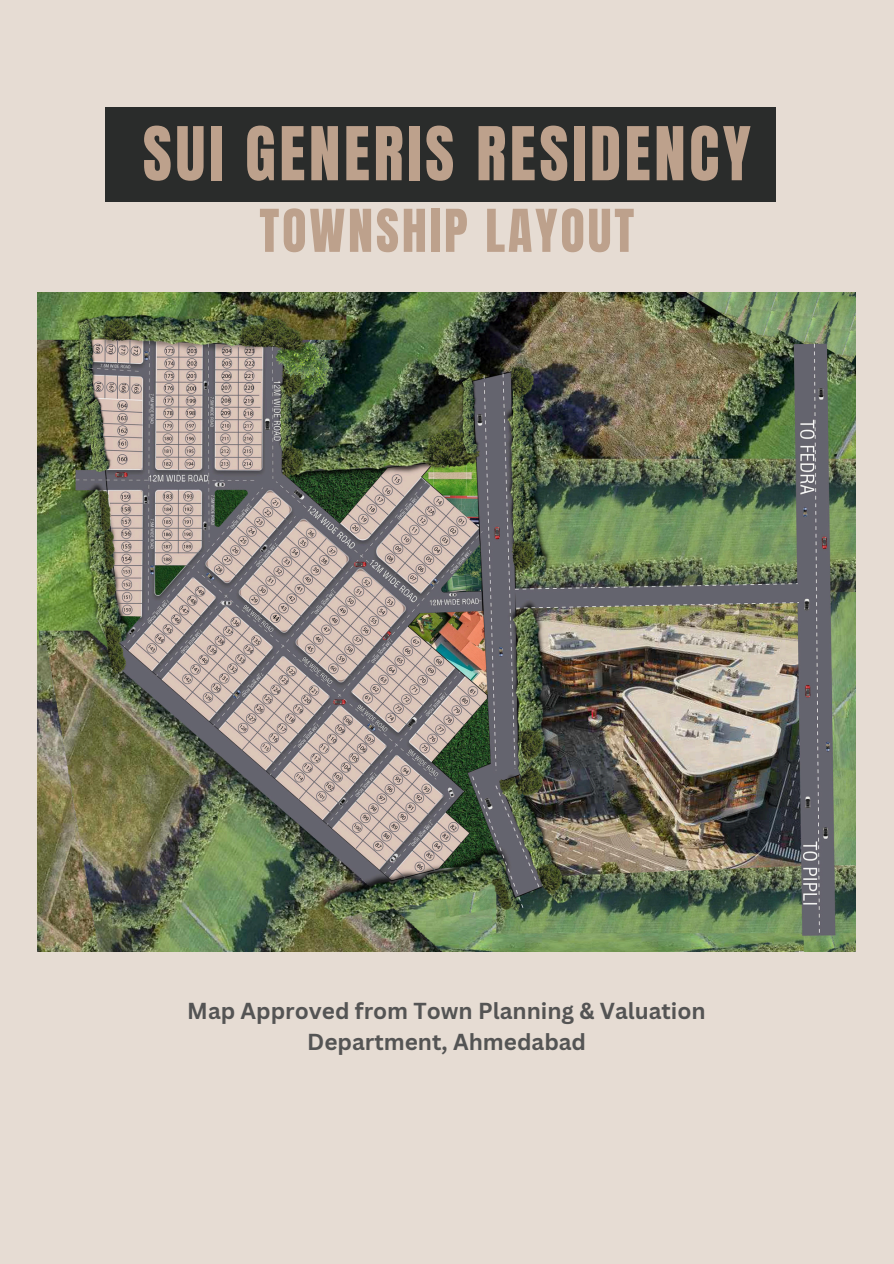
<style>
.page{position:relative;width:894px;height:1264px;background:#fff}
.page>*{position:absolute;margin:0;border:0;box-sizing:border-box;transform-origin:0 0}
.t1{font:63px "Anton";letter-spacing:.055em;color:#bda18c}
.t2{font:50.1px "Anton";letter-spacing:.055em;color:#bda18c}
.t3{font:700 22.5px "Canva Sans";color:#545454}
</style>
<div class="page">
<div style="left:0;top:0;width:893px;height:1263px;background:#e6dcd3"></div>
<div style="left:105px;top:107px;width:670px;height:95px;background:#2a2c2b"></div>
<img style="left:37px;top:292px;width:818px;height:659px">
<h2 class="t1" style="left:143px;top:108px;width:609px">SUI GENERIS RESIDENCY</h2>
<p class="t2" style="left:259px;top:195px;width:376px">TOWNSHIP LAYOUT</p>
<p class="t3" style="left:187px;top:994px;width:520px">Map Approved from Town Planning &amp; Valuation</p>
<p class="t3" style="left:307px;top:1026px;width:280px">Department, Ahmedabad</p>
</div>
